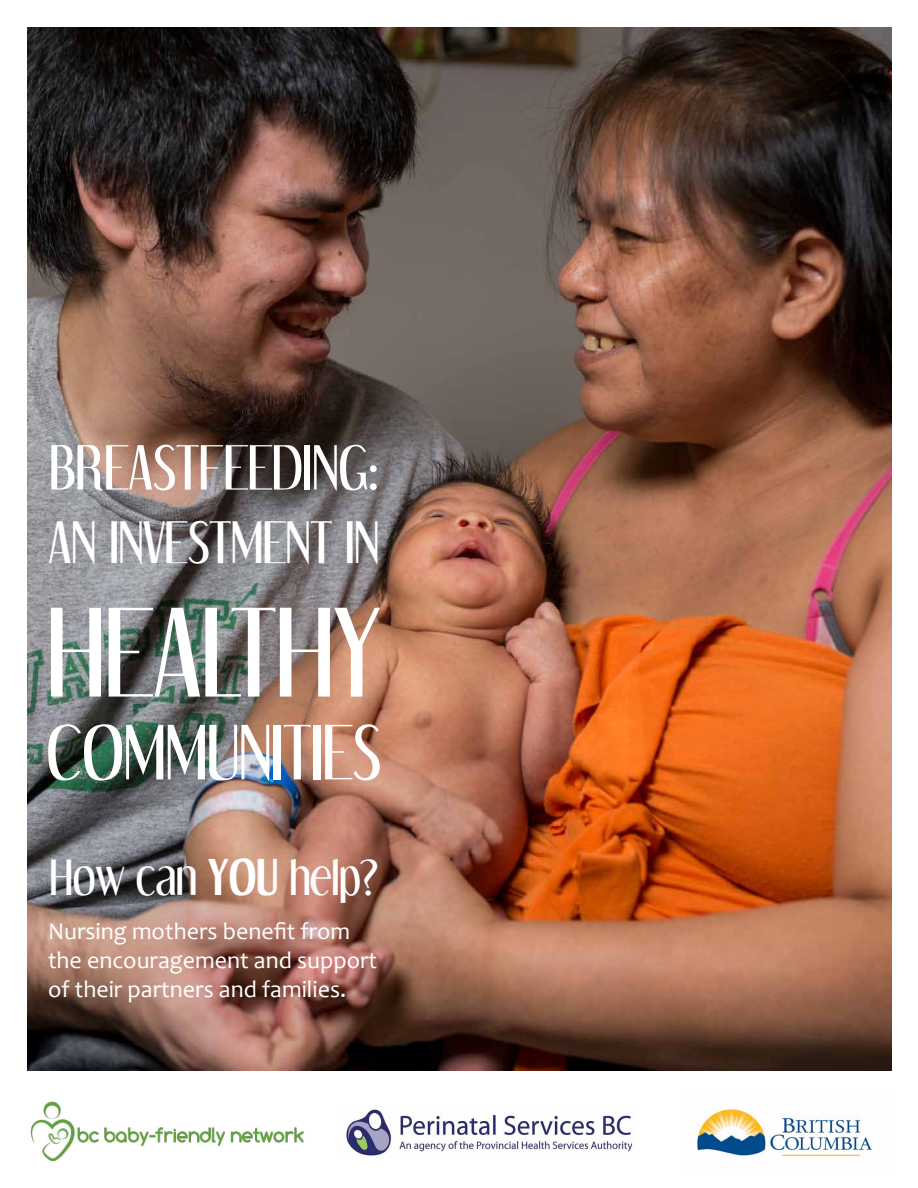
<style>
.page{position:relative;width:918px;height:1188px;background:#fff}
.page>*{position:absolute;margin:0;border:0;box-sizing:border-box;transform-origin:0 0}
.t1{font:105px "Dream Orphans";color:#fff}
.t2{font:64.5px "Dream Orphans";color:#fff}
.t3{font:52.5px "Dream Orphans";color:#fff}
.t4{font:49.5px "Dream Orphans";color:#fff}
.t5{font:42px "Dream Orphans";color:#fff}
.t6{font:24px/28.8px "Candara";color:#fff}
.s1{font-weight:700}
</style>
<div class="page">
<img style="left:27px;top:27px;width:865px;height:1043px">
<img style="left:697px;top:1109px;width:175px;height:48px">
<img style="left:30px;top:1101px;width:274px;height:60px">
<img style="left:346px;top:1109px;width:287px;height:47px">
<h3 class="t3" style="left:50px;top:436px;width:330px">BREASTFEEDING:</h3>
<h3 class="t4" style="left:48px;top:513px;width:332px">AN INVESTMENT IN</h3>
<h1 class="t1" style="left:47px;top:590px;width:335px">HEALTHY</h1>
<h2 class="t2" style="left:46px;top:714px;width:336px">COMMUNITIES</h2>
<h3 class="t5" style="left:50px;top:852px;width:330px">How can <span class="s1">YOU</span> help?</h3>
<p class="t6" style="left:48px;top:917px;width:331px">Nursing mothers benefit from the encouragement and support of their partners and families.</p>
</div>
